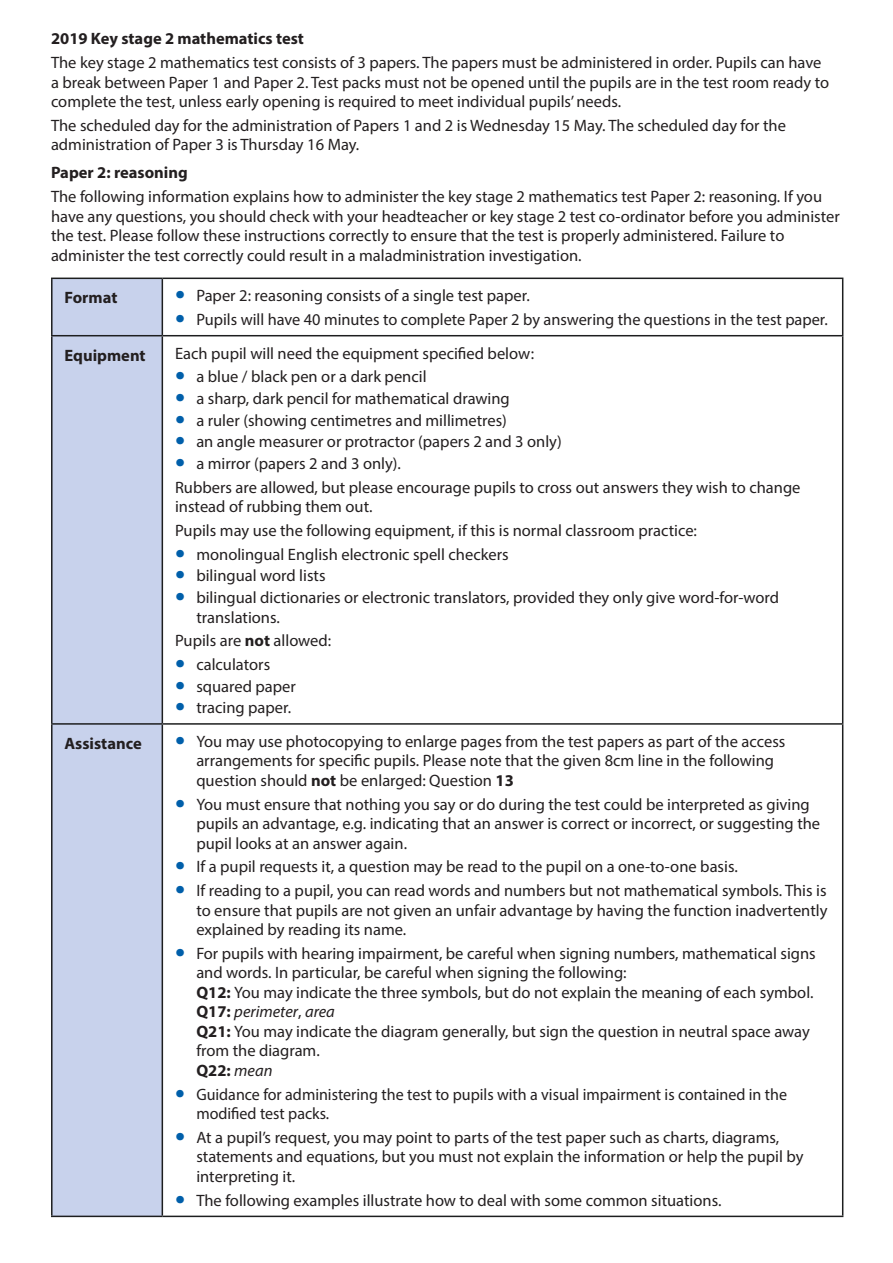
<style>
.page{position:relative;width:893px;height:1263px;background:#fff}
.page>*{position:absolute;margin:0;border:0;box-sizing:border-box;transform-origin:0 0}
.P__paragraph_text{font:16.5px/19.5px "Myriad Pro";color:#231f20}
.Table_body_LEFT{font:16.5px/19.5px "Myriad Pro";color:#231f20}
.P__paragraph_text-2{font:700 16.5px "Myriad Pro";color:#231f20}
.Table_body_LEFT-2{font:700 16.5px "Myriad Pro";color:#231f20}
.s1{font-size:36px;color:#005faa}
.s2{font-weight:700}
.s3{font-style:italic}
</style>
<div class="page">
<div style="left:53px;top:279px;width:109px;height:936px;background:#c8d2ec"></div>
<hr style="left:51px;top:278px;width:111px;height:1px;background:#1d1e1f">
<hr style="left:51px;top:279px;width:2px;height:56px;background:#1d1e1f">
<hr style="left:162px;top:278px;width:681px;height:1px;background:#1d1e1f">
<hr style="left:162px;top:279px;width:1px;height:56px;background:#1d1e1f">
<hr style="left:842px;top:279px;width:1px;height:56px;background:#1d1e1f">
<hr style="left:51px;top:335px;width:111px;height:1px;background:#1d1e1f">
<hr style="left:51px;top:336px;width:2px;height:387px;background:#1d1e1f">
<hr style="left:162px;top:335px;width:681px;height:1px;background:#1d1e1f">
<hr style="left:162px;top:336px;width:1px;height:387px;background:#1d1e1f">
<hr style="left:842px;top:336px;width:1px;height:387px;background:#1d1e1f">
<hr style="left:51px;top:723px;width:111px;height:2px;background:#1d1e1f">
<hr style="left:51px;top:725px;width:2px;height:490px;background:#1d1e1f">
<hr style="left:162px;top:723px;width:681px;height:2px;background:#1d1e1f">
<hr style="left:162px;top:725px;width:1px;height:490px;background:#1d1e1f">
<hr style="left:842px;top:725px;width:1px;height:490px;background:#1d1e1f">
<hr style="left:51px;top:1215px;width:111px;height:2px;background:#1d1e1f">
<hr style="left:162px;top:1215px;width:681px;height:2px;background:#1d1e1f">
<p class="P__paragraph_text-2" style="left:51px;top:28px;width:254px">2019 Key stage 2 mathematics test</p>
<p class="P__paragraph_text" style="left:51px;top:52px;width:780px">The key stage 2 mathematics test consists of 3 papers. The papers must be administered in order. Pupils can have a break between Paper 1 and Paper 2. Test packs must not be opened until the pupils are in the test room ready to complete the test, unless early opening is required to meet individual pupils’ needs.</p>
<p class="P__paragraph_text" style="left:51px;top:115px;width:736px">The scheduled day for the administration of Papers 1 and 2 is Wednesday 15 May. The scheduled day for the administration of Paper 3 is Thursday 16 May.</p>
<p class="P__paragraph_text-2" style="left:51px;top:162px;width:138px">Paper 2: reasoning</p>
<p class="P__paragraph_text" style="left:51px;top:187px;width:790px">The following information explains how to administer the key stage 2 mathematics test Paper 2: reasoning. If you have any questions, you should check with your headteacher or key stage 2 test co-ordinator before you administer the test. Please follow these instructions correctly to ensure that the test is properly administered. Failure to administer the test correctly could result in a maladministration investigation.</p>
<p class="Table_body_LEFT-2" style="left:65px;top:287px;width:54px">Format</p>
<p class="P__paragraph_text" style="left:175px;top:286px;width:356px"><span class="s1">•</span> Paper 2: reasoning consists of a single test paper.</p>
<p class="P__paragraph_text" style="left:175px;top:309px;width:654px"><span class="s1">•</span> Pupils will have 40 minutes to complete Paper 2 by answering the questions in the test paper.</p>
<p class="Table_body_LEFT-2" style="left:65px;top:344px;width:83px">Equipment</p>
<p class="Table_body_LEFT" style="left:175px;top:343px;width:360px">Each pupil will need the equipment specified below:</p>
<p class="P__paragraph_text" style="left:175px;top:367px;width:253px"><span class="s1">•</span> a blue / black pen or a dark pencil</p>
<p class="P__paragraph_text" style="left:175px;top:389px;width:336px"><span class="s1">•</span> a sharp, dark pencil for mathematical drawing</p>
<p class="P__paragraph_text" style="left:175px;top:410px;width:333px"><span class="s1">•</span> a ruler (showing centimetres and millimetres)</p>
<p class="P__paragraph_text" style="left:175px;top:432px;width:388px"><span class="s1">•</span> an angle measurer or protractor (papers 2 and 3 only)</p>
<p class="P__paragraph_text" style="left:175px;top:453px;width:227px"><span class="s1">•</span> a mirror (papers 2 and 3 only).</p>
<p class="Table_body_LEFT" style="left:175px;top:477px;width:627px">Rubbers are allowed, but please encourage pupils to cross out answers they wish to change instead of rubbing them out.</p>
<p class="Table_body_LEFT" style="left:175px;top:520px;width:523px">Pupils may use the following equipment, if this is normal classroom practice:</p>
<p class="P__paragraph_text" style="left:175px;top:544px;width:335px"><span class="s1">•</span> monolingual English electronic spell checkers</p>
<p class="P__paragraph_text" style="left:175px;top:566px;width:152px"><span class="s1">•</span> bilingual word lists</p>
<p class="P__paragraph_text" style="left:196px;top:587px;width:584px;text-indent:-21px"><span class="s1">•</span> bilingual dictionaries or electronic translators, provided they only give word-for-word translations.</p>
<p class="Table_body_LEFT" style="left:175px;top:631px;width:158px">Pupils are <span class="s2">not</span> allowed:</p>
<p class="P__paragraph_text" style="left:175px;top:654px;width:97px"><span class="s1">•</span> calculators</p>
<p class="P__paragraph_text" style="left:175px;top:676px;width:122px"><span class="s1">•</span> squared paper</p>
<p class="P__paragraph_text" style="left:175px;top:698px;width:118px"><span class="s1">•</span> tracing paper.</p>
<p class="Table_body_LEFT-2" style="left:65px;top:733px;width:79px">Assistance</p>
<p class="P__paragraph_text" style="left:196px;top:731px;width:591px;text-indent:-21px"><span class="s1">•</span> You may use photocopying to enlarge pages from the test papers as part of the access arrangements for specific pupils. Please note that the given 8cm line in the following question should <span class="s2">not</span> be enlarged: Question <span class="s2">13</span></p>
<p class="P__paragraph_text" style="left:196px;top:794px;width:625px;text-indent:-21px"><span class="s1">•</span> You must ensure that nothing you say or do during the test could be interpreted as giving pupils an advantage, e.g. indicating that an answer is correct or incorrect, or suggesting the pupil looks at an answer again.</p>
<p class="P__paragraph_text" style="left:175px;top:857px;width:564px"><span class="s1">•</span> If a pupil requests it, a question may be read to the pupil on a one-to-one basis.</p>
<p class="P__paragraph_text" style="left:196px;top:881px;width:633px;text-align:justify;text-indent:-21px"><span class="s1">•</span> If reading to a pupil, you can read words and numbers but not mathematical symbols. This is to ensure that pupils are not given an unfair advantage by having the function inadvertently explained by reading its name.</p>
<p class="P__paragraph_text" style="left:196px;top:943px;width:621px;text-indent:-21px"><span class="s1">•</span> For pupils with hearing impairment, be careful when signing numbers, mathematical signs and words. In particular, be careful when signing the following:<br><span class="s2">Q12:</span> You may indicate the three symbols, but do not explain the meaning of each symbol.<br><span class="s2">Q17:</span> <span class="s3">perimeter</span>, <span class="s3">area<br></span><span class="s2">Q21:</span> You may indicate the diagram generally, but sign the question in neutral space away from the diagram.<br><span class="s2">Q22:</span> <span class="s3">mean</span></p>
<p class="P__paragraph_text" style="left:196px;top:1084px;width:592px;text-indent:-21px"><span class="s1">•</span> Guidance for administering the test to pupils with a visual impairment is contained in the modified test packs.</p>
<p class="P__paragraph_text" style="left:196px;top:1127px;width:609px;text-indent:-21px"><span class="s1">•</span> At a pupil’s request, you may point to parts of the test paper such as charts, diagrams, statements and equations, but you must not explain the information or help the pupil by interpreting it.</p>
<p class="P__paragraph_text" style="left:175px;top:1190px;width:548px"><span class="s1">•</span> The following examples illustrate how to deal with some common situations.</p>
</div>
